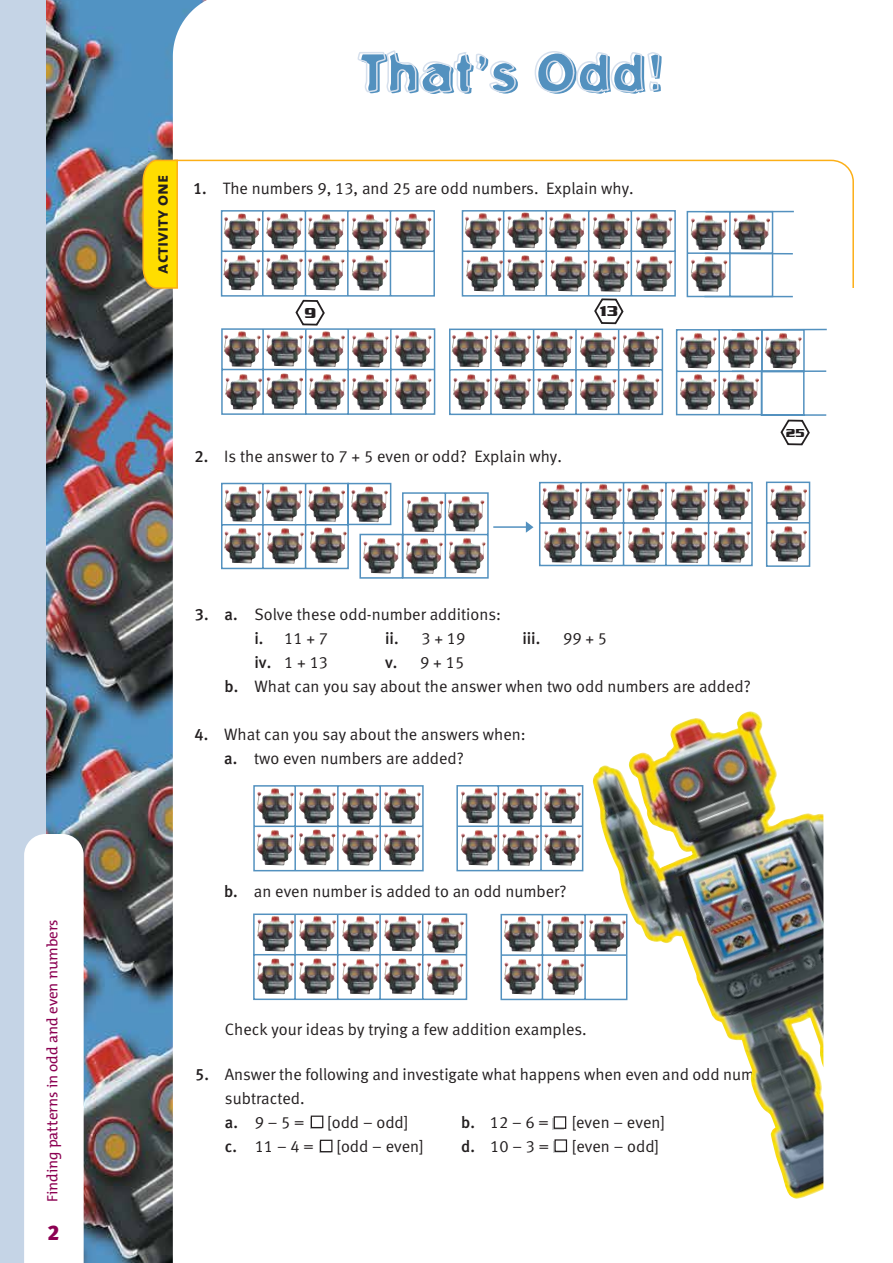
<style>
.page{position:relative;width:893px;height:1263px;background:#fff}
.page>*{position:absolute;margin:0;border:0;box-sizing:border-box;transform-origin:0 0}
.t1{font:54px "Nicotine";letter-spacing:.08em;color:#5391bf}
.t2{font:21px "Meta Black LFNZ";color:#8c0052}
.t3{font:18px "The Mix NZ Bold Caps";color:#231f20}
.t4{font:16.5px/24px "Meta Normal LFNZ";color:#231f20}
.t5{font:16.5px "Meta Medium LFNZ";color:#231f20}
.t6{font:15px "The Mix NZ";color:#8c0052}
.t7{font:700 15px "Serpentine D";color:#231f20}
.t8{font:700 12px "Serpentine D";color:#231f20}
.s1{font-family:"Meta Medium LFNZ"}
.s2{font-family:"Meta Medium NZ"}
</style>
<div class="page">
<img style="left:45px;top:0;width:154px;height:1263px">
<div style="left:0;top:0;width:45px;height:1263px;background:#c5d4e6"></div>
<svg style="left:179px;top:159px;width:675px;height:130px"></svg>
<svg style="left:24px;top:834px;width:60px;height:429px"></svg>
<svg style="left:142px;top:159px;width:37px;height:130px;background:#f8d50f"></svg>
<svg style="left:253px;top:785px;width:171px;height:87px"></svg>
<svg style="left:221px;top:482px;width:268px;height:97px"></svg>
<div style="left:359px;top:534px;width:44px;height:45px;border:2px solid #5391bf"></div>
<hr style="left:493px;top:526px;width:37px;height:2px;background:#5391bf">
<img style="left:525px;top:481px;width:228px;height:86px">
<img style="left:224px;top:486px;width:37px;height:36px">
<img style="left:265px;top:486px;width:37px;height:35px">
<img style="left:308px;top:486px;width:37px;height:36px">
<img style="left:351px;top:486px;width:37px;height:36px">
<img style="left:449px;top:538px;width:36px;height:35px">
<img style="left:363px;top:538px;width:37px;height:35px">
<img style="left:406px;top:538px;width:37px;height:36px">
<img style="left:310px;top:527px;width:37px;height:36px">
<img style="left:224px;top:528px;width:37px;height:35px">
<img style="left:267px;top:528px;width:37px;height:36px">
<img style="left:406px;top:496px;width:37px;height:36px">
<img style="left:447px;top:496px;width:37px;height:36px">
<svg style="left:253px;top:913px;width:339px;height:88px"></svg>
<img style="left:299px;top:915px;width:37px;height:36px">
<img style="left:257px;top:916px;width:37px;height:35px">
<img style="left:384px;top:916px;width:37px;height:35px">
<img style="left:342px;top:916px;width:37px;height:35px">
<img style="left:299px;top:958px;width:37px;height:36px">
<img style="left:257px;top:958px;width:37px;height:36px">
<img style="left:384px;top:958px;width:37px;height:36px">
<img style="left:342px;top:959px;width:37px;height:35px">
<img style="left:427px;top:917px;width:37px;height:36px">
<img style="left:426px;top:959px;width:37px;height:36px">
<img style="left:504px;top:959px;width:37px;height:35px">
<img style="left:547px;top:959px;width:37px;height:36px">
<img style="left:504px;top:916px;width:36px;height:36px">
<img style="left:589px;top:916px;width:3px;height:36px">
<img style="left:547px;top:916px;width:37px;height:36px">
<img style="left:456px;top:785px;width:128px;height:87px">
<img style="left:299px;top:829px;width:36px;height:36px">
<img style="left:257px;top:830px;width:36px;height:35px">
<img style="left:384px;top:830px;width:36px;height:35px">
<img style="left:342px;top:830px;width:36px;height:35px">
<img style="left:299px;top:788px;width:37px;height:36px">
<img style="left:257px;top:788px;width:37px;height:36px">
<img style="left:384px;top:788px;width:37px;height:36px">
<img style="left:342px;top:788px;width:37px;height:36px">
<div style="left:310px;top:1117px;width:11px;height:12px;background:#acadae"></div>
<div style="left:311px;top:1115px;width:12px;height:13px;background:#fff;border:1px solid #231f20"></div>
<svg style="left:319px;top:1142px;width:11px;height:11px"></svg>
<div style="left:320px;top:1140px;width:12px;height:12px;background:#fff;border:1px solid #231f20"></div>
<svg style="left:553px;top:1118px;width:11px;height:12px"></svg>
<div style="left:554px;top:1116px;width:12px;height:13px;background:#fff;border:1px solid #231f20"></div>
<div style="left:554px;top:1141px;width:11px;height:12px;background:#cfd1d2"></div>
<div style="left:554px;top:1139px;width:13px;height:13px;background:#fff;border:1px solid #231f20"></div>
<svg style="left:220px;top:209px;width:608px;height:237px"></svg>
<img style="left:765px;top:481px;width:46px;height:86px">
<svg style="left:357px;top:50px;width:159px;height:43px"></svg>
<svg style="left:534px;top:51px;width:126px;height:42px"></svg>
<img style="left:592px;top:717px;width:231px;height:482px">
<p class="t6" style="left:40px;top:1202px;width:285px;rotate:-90deg">Finding patterns in odd and even numbers</p>
<p class="t2" style="left:48px;top:1220px;width:13px">2</p>
<h1 class="t1" style="left:362px;top:41px;width:302px">That’s Odd!</h1>
<p class="t3" style="left:147px;top:274px;width:100px;rotate:-90deg">activity one</p>
<p class="t4" style="left:193px;top:176px;width:442px"><span class="s1">1.</span> The numbers 9, 13, and 25 are odd numbers. Explain why.</p>
<p class="t7" style="left:304px;top:305px;width:13px">9</p>
<p class="t7" style="left:600px;top:303px;width:19px">13</p>
<p class="t4" style="left:194px;top:444px;width:369px"><span class="s1">2.</span> Is the answer to 7 + 5 even or odd? Explain why.</p>
<p class="t8" style="left:786px;top:426px;width:20px">25</p>
<p class="t4" style="left:254px;top:602px;width:248px;text-indent:-60px"><span class="s1">3. a.</span> Solve these odd-number additions: <span class="s2">i</span><span class="s1">.</span> 11 + 7</p>
<p class="t4" style="left:385px;top:626px;width:82px"><span class="s1">ii.</span> 3 + 19</p>
<p class="t5" style="left:522px;top:629px;width:19px">iii.</p>
<p class="t4" style="left:563px;top:626px;width:46px">99 + 5</p>
<p class="t4" style="left:254px;top:650px;width:75px"><span class="s1">iv.</span> 1 + 13</p>
<p class="t4" style="left:225px;top:650px;width:528px;text-indent:160px"><span class="s1">v.</span> 9 + 15<br><span class="s1">b.</span> What can you say about the answer when two odd numbers are added?</p>
<p class="t4" style="left:224px;top:722px;width:303px;text-indent:-30px"><span class="s1">4.</span> What can you say about the answers when: <span class="s1">a.</span> two even numbers are added?</p>
<p class="t4" style="left:224px;top:879px;width:344px"><span class="s1">b.</span> an even number is added to an odd number?</p>
<p class="t4" style="left:225px;top:1017px;width:363px">Check your ideas by trying a few addition examples.</p>
<p class="t4" style="left:225px;top:1062px;width:587px;text-indent:-30px"><span class="s1">5.</span> Answer the following and investigate what happens when even and odd numbers are subtracted.<br><span class="s1">a.</span> 9 – 5 =</p>
<p class="t4" style="left:327px;top:1110px;width:83px">[odd – odd]</p>
<p class="t4" style="left:461px;top:1110px;width:89px"><span class="s1">b.</span> 12 – 6 =</p>
<p class="t4" style="left:572px;top:1110px;width:95px">[even – even]</p>
<p class="t4" style="left:225px;top:1134px;width:90px"><span class="s1">c.</span> 11 – 4 =</p>
<p class="t4" style="left:336px;top:1134px;width:89px">[odd – even]</p>
<p class="t4" style="left:461px;top:1134px;width:89px"><span class="s1">d.</span> 10 – 3 =</p>
<p class="t4" style="left:572px;top:1134px;width:89px">[even – odd]</p>
</div>
